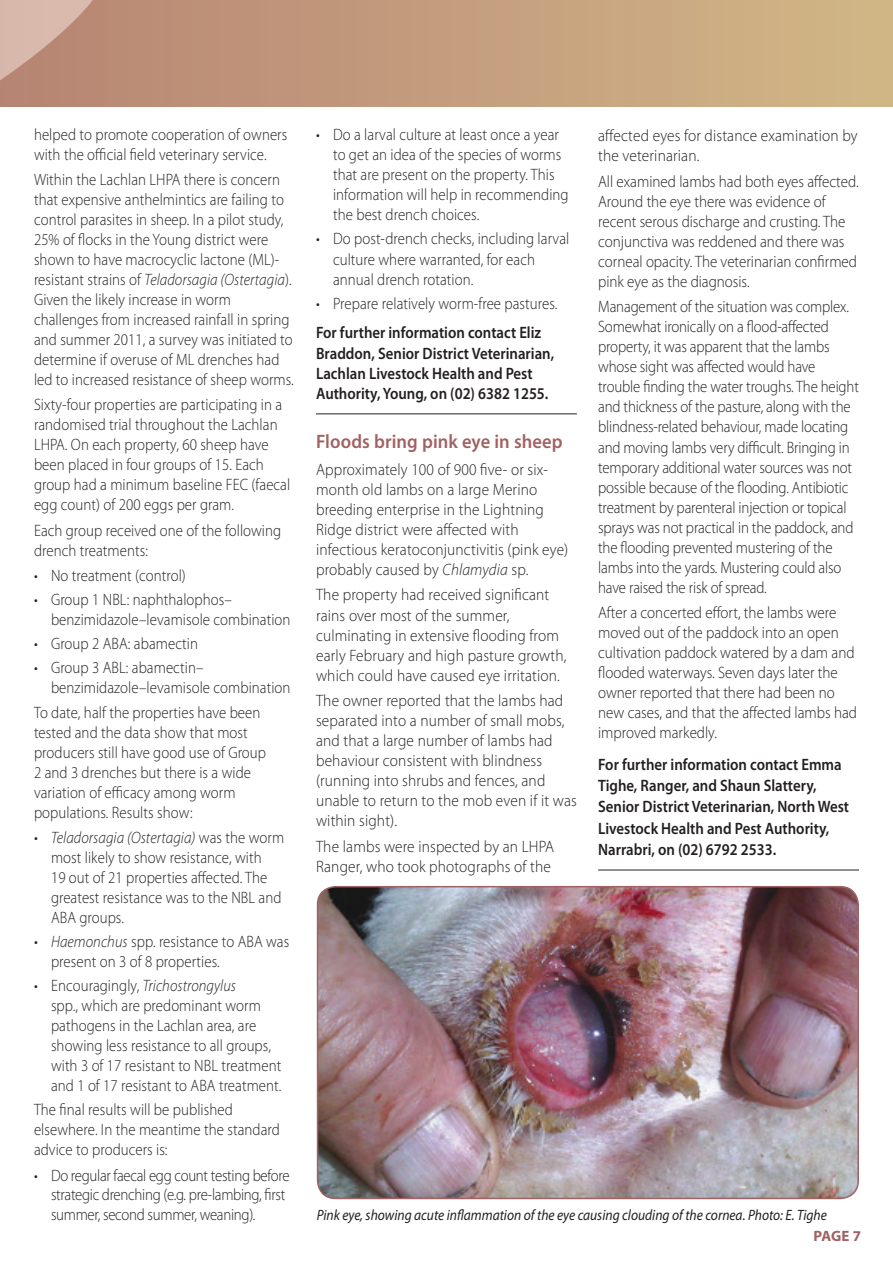
<style>
.page{position:relative;width:893px;height:1263px;background:#fff}
.page>*{position:absolute;margin:0;border:0;box-sizing:border-box;transform-origin:0 0}
.subhead_green{font:600 19.5px "Myriad Pro";letter-spacing:.005em;color:#a06262;scale:.95 1}
.body_text{font:300 16.5px/20px "Myriad Pro";letter-spacing:.005em;color:#231f20;scale:.9 1}
.bullets{font:300 16.5px/20px "Myriad Pro";letter-spacing:.005em;color:#231f20;scale:.9 1}
.body_text-2{font:300 16.5px/20.1px "Myriad Pro";letter-spacing:.005em;color:#231f20;scale:.93 1}
.body_text-3{font:300 16.5px/20.1px "Myriad Pro";letter-spacing:.005em;color:#231f20;scale:.91 1}
.CONTACT_DETAILS{font:600 16.5px/21.1px "Myriad Pro";color:#231f20;scale:.9 1}
.bullets-2{font:300 16.5px/20px "Myriad Pro";letter-spacing:-.02em;color:#231f20;scale:.9 1}
.captions-photos{font:italic 15px "Myriad Pro";color:#231f20;scale:.9 1}
.t1{font:700 15px "Myriad Pro";color:#a06262}
.s1{font-style:italic}
</style>
<div class="page">
<svg style="left:140px;top:0;width:753px;height:106px;background:#c6a17e"></svg>
<svg style="left:0;top:0;width:140px;height:107px;background:#c19583"></svg>
<hr style="left:316px;top:413px;width:261px;height:1px;background:#231f20">
<hr style="left:598px;top:870px;width:261px;height:1px;background:#231f20">
<img style="left:318px;top:887px;width:540px;height:311px">
<div style="left:317px;top:886px;width:542px;height:313px;border:2px solid #a06262;border-radius:18px"></div>
<p class="body_text" style="left:34px;top:124px;width:283px">helped to promote cooperation of owners with the official field veterinary service.</p>
<p class="body_text" style="left:34px;top:170px;width:290px">Within the Lachlan LHPA there is concern that expensive anthelmintics are failing to control parasites in sheep. In a pilot study, 25% of flocks in the Young district were shown to have macrocyclic lactone (ML)- resistant strains of <span class="s1">Teladorsagia (Ostertagia</span>).<br>Given the likely increase in worm challenges from increased rainfall in spring and summer 2011, a survey was initiated to determine if overuse of ML drenches had led to increased resistance of sheep worms.</p>
<p class="body_text" style="left:34px;top:395px;width:286px">Sixty-four properties are participating in a randomised trial throughout the Lachlan LHPA. On each property, 60 sheep have been placed in four groups of 15. Each group had a minimum baseline FEC (faecal egg count) of 200 eggs per gram.</p>
<p class="body_text" style="left:34px;top:520px;width:276px">Each group received one of the following drench treatments:</p>
<p class="bullets" style="left:34px;top:565px;width:170px">• No treatment (control)</p>
<p class="bullets" style="left:51px;top:589px;width:268px;text-indent:-17px">• Group 1 NBL: naphthalophos– benzimidazole–levamisole combination</p>
<p class="bullets" style="left:34px;top:633px;width:184px">• Group 2 ABA: abamectin</p>
<p class="bullets" style="left:51px;top:658px;width:268px;text-indent:-17px">• Group 3 ABL: abamectin– benzimidazole–levamisole combination</p>
<p class="body_text" style="left:34px;top:702px;width:259px">To date, half the properties have been tested and the data show that most producers still have good use of Group 2 and 3 drenches but there is a wide variation of efficacy among worm populations. Results show:</p>
<p class="bullets" style="left:51px;top:827px;width:261px;text-indent:-17px"><span class="s1">• Teladorsagia (Ostertagia)</span> was the worm most likely to show resistance, with<br>19 out of 21 properties affected. The greatest resistance was to the NBL and<br>ABA groups.</p>
<p class="bullets" style="left:51px;top:931px;width:266px;text-indent:-17px"><span class="s1">• Haemonchus</span> spp. resistance to ABA was present on 3 of 8 properties.</p>
<p class="bullets" style="left:51px;top:975px;width:258px;text-indent:-17px">• Encouragingly, <span class="s1">Trichostrongylus<br></span>spp., which are predominant worm pathogens in the Lachlan area, are showing less resistance to all groups, with 3 of 17 resistant to NBL treatment and 1 of 17 resistant to ABA treatment.</p>
<p class="body_text" style="left:34px;top:1100px;width:275px">The final results will be published elsewhere. In the meantime the standard advice to producers is:</p>
<p class="bullets-2" style="left:51px;top:1165px;width:267px;text-indent:-17px">• Do regular faecal egg count testing before strategic drenching (e.g. pre-lambing, first summer, second summer, weaning).</p>
<p class="bullets" style="left:333px;top:124px;width:263px;text-indent:-17px">• Do a larval culture at least once a year to get an idea of the species of worms that are present on the property. This information will help in recommending the best drench choices.</p>
<p class="bullets" style="left:333px;top:229px;width:264px;text-indent:-17px">• Do post-drench checks, including larval culture where warranted, for each annual drench rotation.</p>
<p class="bullets" style="left:316px;top:293px;width:270px">• Prepare relatively worm-free pastures.</p>
<p class="CONTACT_DETAILS" style="left:316px;top:322px;width:266px;line-height:20.1px">For further information contact Eliz Braddon, Senior District Veterinarian, Lachlan Livestock Health and Pest Authority, Young, on (02) 6382 1255.</p>
<p class="subhead_green" style="left:316px;top:429px;width:261px">Floods bring pink eye in sheep</p>
<p class="body_text-2" style="left:316px;top:459px;width:273px">Approximately 100 of 900 five- or six&shy;month old lambs on a large Merino breeding enterprise in the Lightning Ridge district were affected with infectious keratoconjunctivitis (pink eye) probably caused by <span class="s1">Chlamydia</span> sp.</p>
<p class="body_text-2" style="left:316px;top:585px;width:271px">The property had received significant rains over most of the summer, culminating in extensive flooding from early February and high pasture growth, which could have caused eye irritation.</p>
<p class="body_text-2" style="left:316px;top:690px;width:282px">The owner reported that the lambs had separated into a number of small mobs, and that a large number of lambs had behaviour consistent with blindness (running into shrubs and fences, and unable to return to the mob even if it was within sight).</p>
<p class="body_text-2" style="left:316px;top:836px;width:257px">The lambs were inspected by an LHPA<br>Ranger, who took photographs of the</p>
<p class="body_text-2" style="left:598px;top:126px;width:280px">affected eyes for distance examination by the veterinarian.</p>
<p class="body_text-3" style="left:598px;top:171px;width:288px">All examined lambs had both eyes affected.<br>Around the eye there was evidence of recent serous discharge and crusting. The conjunctiva was reddened and there was corneal opacity. The veterinarian confirmed pink eye as the diagnosis.</p>
<p class="body_text" style="left:598px;top:297px;width:291px">Management of the situation was complex.<br>Somewhat ironically on a flood-affected property, it was apparent that the lambs whose sight was affected would have trouble finding the water troughs. The height and thickness of the pasture, along with the blindness-related behaviour, made locating and moving lambs very difficult. Bringing in temporary additional water sources was not possible because of the flooding. Antibiotic treatment by parenteral injection or topical sprays was not practical in the paddock, and the flooding prevented mustering of the lambs into the yards. Mustering could also have raised the risk of spread.</p>
<p class="body_text-3" style="left:598px;top:602px;width:286px">After a concerted effort, the lambs were moved out of the paddock into an open cultivation paddock watered by a dam and flooded waterways. Seven days later the owner reported that there had been no new cases, and that the affected lambs had improved markedly.</p>
<p class="CONTACT_DETAILS" style="left:598px;top:753px;width:280px">For further information contact Emma Tighe, Ranger, and Shaun Slattery, Senior District Veterinarian, North West Livestock Health and Pest Authority, Narrabri, on (02) 6792 2533.</p>
<p class="captions-photos" style="left:317px;top:1206px;width:568px">Pink eye, showing acute inflammation of the eye causing clouding of the cornea. Photo: E. Tighe</p>
<p class="t1" style="left:814px;top:1226px;width:49px">PAGE 7</p>
</div>
